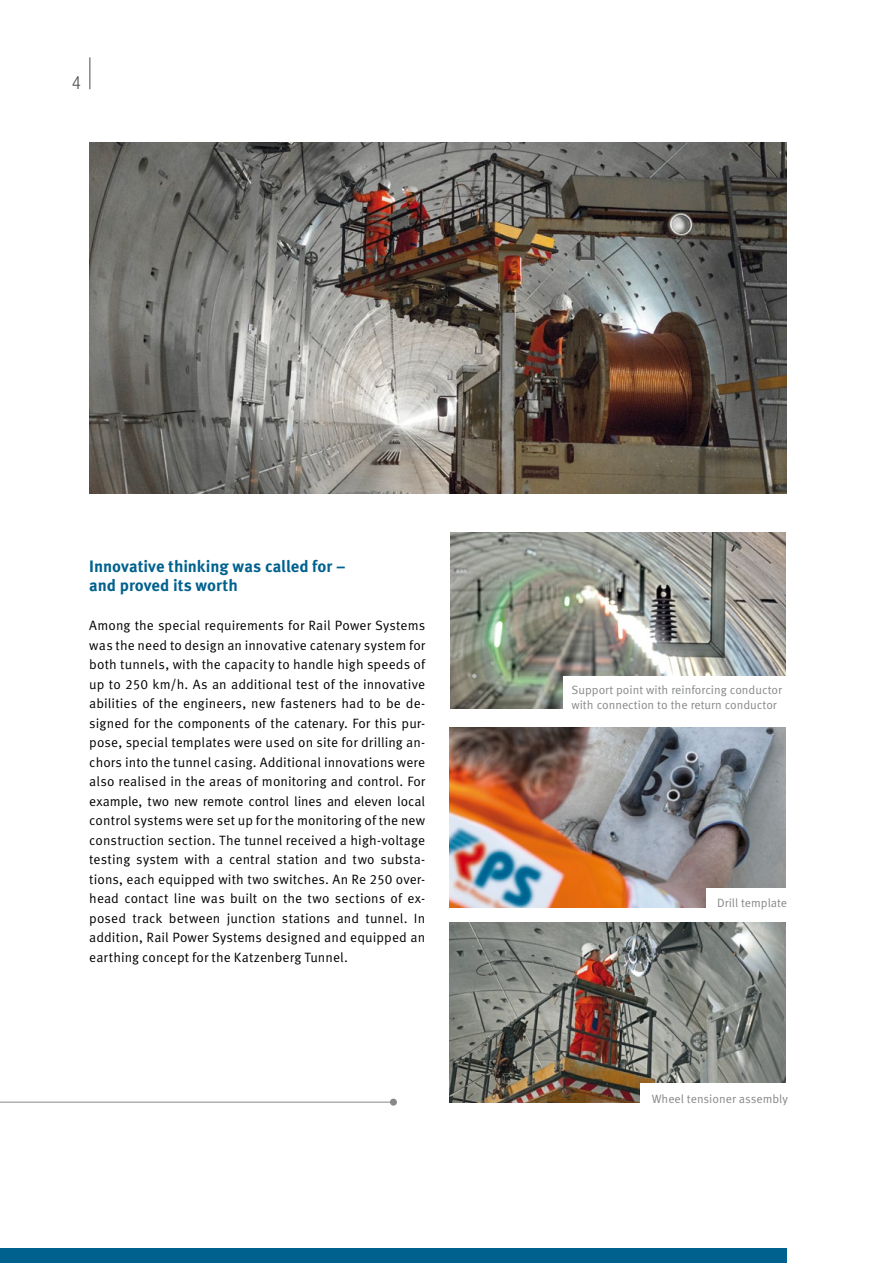
<style>
.page{position:relative;width:893px;height:1263px;background:#fff}
.page>*{position:absolute;margin:0;border:0;box-sizing:border-box;transform-origin:0 0}
.t1{font:300 condensed 18px "Helvetica Neue LT Std";color:#4b4b4d}
.t2{font:700 16.5px/19.5px "Meta Pro";letter-spacing:-.005em;color:#00618e}
.t3{font:13.5px/19.5px "Meta Pro";letter-spacing:.005em;color:#000;text-align:justify}
.t4{font:12px/15px "Meta Pro";color:#87888a}
</style>
<div class="page">
<hr style="left:89px;top:57px;width:1px;height:32px;background:#4b4b4d">
<div style="left:0;top:1248px;width:787px;height:15px;background:#00618e"></div>
<hr style="left:0;top:1102px;width:393px;height:1px;background:#87888a">
<div style="left:390px;top:1099px;width:7px;height:7px;background:#87888a;border-radius:50%"></div>
<img style="left:89px;top:142px;width:698px;height:351px">
<img style="left:450px;top:532px;width:336px;height:176px">
<img style="left:449px;top:728px;width:336px;height:179px">
<img style="left:449px;top:923px;width:336px;height:180px">
<div style="left:707px;top:889px;width:84px;height:23px;background:#fff"></div>
<div style="left:640px;top:1083px;width:150px;height:31px;background:#fff"></div>
<div style="left:563px;top:676px;width:231px;height:41px;background:#fff"></div>
<h1 class="t1" style="left:72px;top:72px;width:10px">4</h1>
<p class="t2" style="left:89px;top:557px;width:258px">Innovative thinking was called for – and proved its worth</p>
<p class="t3" style="left:89px;top:616px;width:338px">Among the special requirements for Rail Power Systems was the need to design an innovative catenary system for both tunnels, with the capacity to handle high speeds of up to 250 km/h. As an additional test of the innovative abilities of the engineers, new fasteners had to be de&shy;signed for the components of the catenary. For this pur&shy;pose, special templates were used on site for drilling an&shy;chors into the tunnel casing. Additional innovations were also realised in the areas of monitoring and control. For example, two new remote control lines and eleven local control systems were set up for the monitoring of the new construction section. The tunnel received a high-voltage testing system with a central station and two substa&shy;tions, each equipped with two switches. An Re 250 over&shy;head contact line was built on the two sections of ex&shy;posed track between junction stations and tunnel. I n addition, Rail Power Systems designed and equipped an earthing concept for the Katzenberg Tunnel.</p>
<p class="t4" style="left:571px;top:682px;width:212px">Support point with reinforcing conductor with connection to the return conductor</p>
<p class="t4" style="left:717px;top:896px;width:71px">Drill template</p>
<p class="t4" style="left:652px;top:1091px;width:138px">Wheel tensioner assembly</p>
</div>
